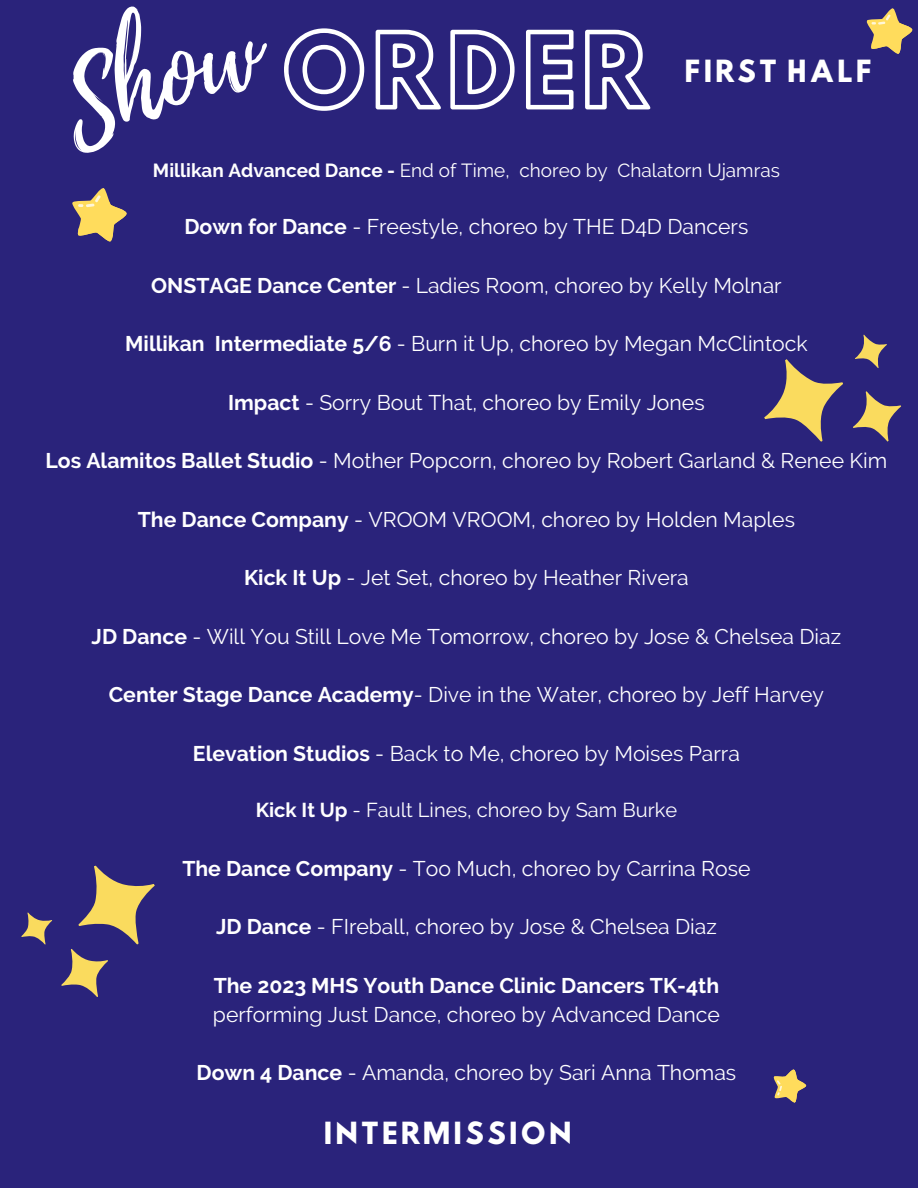
<style>
.page{position:relative;width:918px;height:1188px;background:#2a237b}
.page>*{position:absolute;margin:0;border:0;box-sizing:border-box;transform-origin:0 0}
.t1{font:107.25px "Playlist Script";color:#fff}
.t2{font:91.05px "Hussar Ekologiczne 1";letter-spacing:.06em;color:#fff}
.t3{font:27.15px "Hussar Bd";letter-spacing:.09em;color:#fff}
.t4{font:27px "Hussar Bd";letter-spacing:.09em;color:#fff}
.t5{font:21.15px "Raleway";color:#fff}
.t6{font:700 21.15px "Raleway";color:#fff}
.t7{font:20.1px "Raleway";color:#fff}
.t8{font:18.9px "Raleway";color:#fff}
.s1{font-weight:700}
</style>
<div class="page">
<svg style="left:764px;top:334px;width:137px;height:108px"></svg>
<svg style="left:21px;top:865px;width:134px;height:132px"></svg>
<svg style="left:72px;top:188px;width:55px;height:54px"></svg>
<svg style="left:773px;top:1069px;width:34px;height:34px"></svg>
<svg style="left:866px;top:8px;width:47px;height:46px"></svg>
<p class="t1" style="left:36px;top:43px;width:209px;rotate:-21deg">Show</p>
<p class="t2" style="left:282px;top:34px;width:371px">ORDER</p>
<p class="t3" style="left:685px;top:58px;width:189px">FIRST HALF</p>
<p class="t8" style="left:153px;top:159px;width:628px"><span class="s1">Millikan Advanced Dance -</span> End of Time, choreo by Chalatorn Ujamras</p>
<p class="t5" style="left:184px;top:215px;width:565px"><span class="s1">Down for Dance</span> - Freestyle, choreo by THE D4D Dancers</p>
<p class="t5" style="left:151px;top:273px;width:632px"><span class="s1">ONSTAGE Dance Center</span> - Ladies Room, choreo by Kelly Molnar</p>
<p class="t5" style="left:125px;top:332px;width:684px"><span class="s1">Millikan Intermediate 5/6</span> - Burn it Up, choreo by Megan McClintock</p>
<p class="t5" style="left:228px;top:390px;width:478px"><span class="s1">Impact</span> - Sorry Bout That, choreo by Emily Jones</p>
<p class="t5" style="left:46px;top:449px;width:843px"><span class="s1">Los Alamitos Ballet Studio</span> - Mother Popcorn, choreo by Robert Garland &amp; Renee Kim</p>
<p class="t5" style="left:138px;top:507px;width:659px"><span class="s1">The Dance Company</span> - VROOM VROOM, choreo by Holden Maples</p>
<p class="t5" style="left:244px;top:566px;width:446px"><span class="s1">Kick It Up</span> - Jet Set, choreo by Heather Rivera</p>
<p class="t5" style="left:92px;top:624px;width:751px"><span class="s1">JD Dance</span> - Will You Still Love Me Tomorrow, choreo by Jose &amp; Chelsea Diaz</p>
<p class="t5" style="left:109px;top:683px;width:717px"><span class="s1">Center Stage Dance Academy</span>- Dive in the Water, choreo by Jeff Harvey</p>
<p class="t5" style="left:193px;top:741px;width:548px"><span class="s1">Elevation Studios</span> - Back to Me, choreo by Moises Parra</p>
<p class="t7" style="left:256px;top:798px;width:423px"><span class="s1">Kick It Up</span> - Fault Lines, choreo by Sam Burke</p>
<p class="t5" style="left:182px;top:856px;width:570px"><span class="s1">The Dance Company</span> - Too Much, choreo by Carrina Rose</p>
<p class="t5" style="left:216px;top:914px;width:502px"><span class="s1">JD Dance</span> - FIreball, choreo by Jose &amp; Chelsea Diaz</p>
<p class="t6" style="left:214px;top:973px;width:507px">The 2023 MHS Youth Dance Clinic Dancers TK-4th</p>
<p class="t5" style="left:213px;top:1002px;width:508px">performing Just Dance, choreo by Advanced Dance</p>
<p class="t5" style="left:197px;top:1061px;width:541px"><span class="s1">Down 4 Dance</span> - Amanda, choreo by Sari Anna Thomas</p>
<p class="t4" style="left:324px;top:1120px;width:250px">INTERMISSION</p>
</div>
